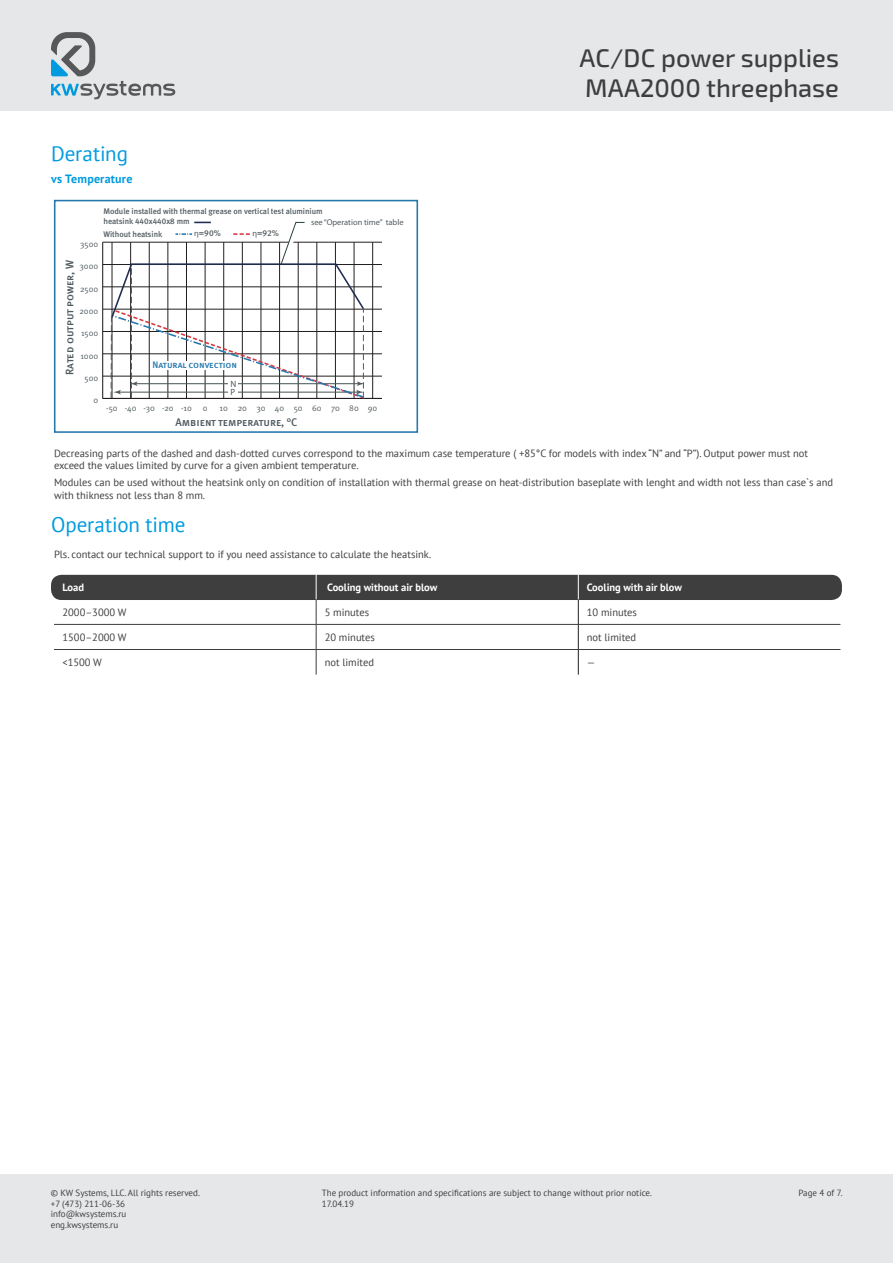
<style>
.page{position:relative;width:893px;height:1263px;background:#fff}
.page>*{position:absolute;margin:0;border:0;box-sizing:border-box;transform-origin:0 0}
.t1{font:500 25.5px/30.6px "Exo 2.0";color:#3e3e3f}
.подзаголовок{font:21px "PT Sans";letter-spacing:-.005em;color:#009bde}
.подзаголовок-2{font:700 12px "PT Sans";letter-spacing:.015em;color:#009bde}
.t2{font:11.1px "Meta Medium Caps LFC";color:#505b5f}
.текст{font:10.5px/12.6px "PT Sans";color:#3e3e3f}
.текст_таблиц_х-к{font:10.5px "PT Sans";color:#3e3e3f}
.t3{font:700 10.5px "PT Sans";color:#fff}
.t4{font:9.45px "Meta Medium Caps LFC";letter-spacing:-.01em;color:#2578ad}
.t5{font:9px/10.8px "PT Sans";color:#3e3e3f}
.t6{font:9px/8.6px "Myriad Pro";color:#505b5f}
.t7{font:8.4px "Meta Normal C";color:#505b5f}
.t8{font:8.4px "Myriad Pro";color:#505b5f}
.t9{font:8.4px "Meta Medium Caps LFC";color:#505b5f}
.t10{font:8.1px/9.8px "Meta Medium LFC";letter-spacing:-.005em;color:#505b5f}
.s1{font-family:"Myriad Pro"}
</style>
<div class="page">
<div style="left:0;top:1175px;width:893px;height:88px;background:#e6e7e9"></div>
<div style="left:0;top:0;width:893px;height:110px;background:#e6e7e9"></div>
<svg style="left:51px;top:32px;width:124px;height:67px"></svg>
<div style="left:54px;top:200px;width:364px;height:233px;border:2px solid #2578ad"></div>
<hr style="left:372px;top:242px;width:1px;height:156px;background:#231f20">
<hr style="left:102px;top:242px;width:1px;height:156px;background:#231f20">
<hr style="left:103px;top:398px;width:279px;height:1px;background:#231f20">
<hr style="left:103px;top:376px;width:279px;height:1px;background:#231f20">
<hr style="left:103px;top:353px;width:279px;height:1px;background:#231f20">
<hr style="left:103px;top:331px;width:279px;height:1px;background:#231f20">
<hr style="left:103px;top:309px;width:279px;height:1px;background:#231f20">
<hr style="left:103px;top:287px;width:279px;height:1px;background:#231f20">
<hr style="left:103px;top:264px;width:279px;height:1px;background:#231f20">
<hr style="left:103px;top:242px;width:279px;height:1px;background:#231f20">
<svg style="left:110px;top:222px;width:256px;height:177px"></svg>
<div style="left:51px;top:575px;width:791px;height:25px;background:#3e3e3f;border-radius:11px"></div>
<hr style="left:316px;top:624px;width:262px;height:1px;background:#3e3e3f">
<hr style="left:578px;top:624px;width:262px;height:1px;background:#3e3e3f">
<hr style="left:316px;top:649px;width:262px;height:1px;background:#3e3e3f">
<hr style="left:578px;top:649px;width:262px;height:1px;background:#3e3e3f">
<hr style="left:54px;top:624px;width:262px;height:1px;background:#3e3e3f">
<hr style="left:54px;top:649px;width:262px;height:1px;background:#3e3e3f">
<svg style="left:316px;top:575px;width:1px;height:100px"></svg>
<svg style="left:578px;top:575px;width:1px;height:100px"></svg>
<p class="подзаголовок" style="left:51px;top:140px;width:79px">Derating</p>
<p class="подзаголовок-2" style="left:51px;top:171px;width:83px">vs Temperature</p>
<p class="t10" style="left:104px;top:207px;width:220px">Module installed with thermal grease on vertical test aluminium heatsink 440х440х8 mm</p>
<p class="t10" style="left:104px;top:229px;width:60px">Without heatsink</p>
<p class="t8" style="left:311px;top:217px;width:94px">see “Operation time” table</p>
<p class="t9" style="left:194px;top:228px;width:28px"><span class="s1">η</span>=90%</p>
<p class="t9" style="left:252px;top:228px;width:28px"><span class="s1">η</span>=92%</p>
<p class="t7" style="left:80px;top:239px;width:20px">3500</p>
<p class="t2" style="left:63px;top:375px;width:116px;rotate:-90deg">Rated output power, W</p>
<p class="t7" style="left:80px;top:262px;width:20px">3000</p>
<p class="t7" style="left:80px;top:284px;width:20px">2500</p>
<p class="t7" style="left:79px;top:306px;width:20px">2000</p>
<p class="t7" style="left:81px;top:329px;width:19px">1500</p>
<p class="t7" style="left:80px;top:351px;width:19px">1000</p>
<p class="t7" style="left:85px;top:373px;width:15px">500</p>
<p class="t7" style="left:94px;top:396px;width:6px">0</p>
<p class="t4" style="left:152px;top:360px;width:86px">Natural convection</p>
<p class="t6" style="left:230px;top:379px;width:7px">N<br>P</p>
<p class="t7" style="left:106px;top:403px;width:87px">-50 -40 -30 -20 -10</p>
<p class="t7" style="left:203px;top:403px;width:6px">0</p>
<p class="t7" style="left:220px;top:403px;width:159px">10 20 30 40 50 60 70 80 90</p>
<p class="t2" style="left:175px;top:415px;width:124px">Ambient temperature, °С</p>
<h1 class="t1" style="left:579px;top:43px;width:261px">AC/DC power supplies<br>МАА2000 threephase</h1>
<p class="текст" style="left:54px;top:446px;width:756px">Decreasing parts of the dashed and dash-dotted curves correspond to the maximum case temperature ( +85°C for models with index “N” and “P”). Output power must not exceed the values limited by curve for a given ambient temperature.</p>
<p class="текст" style="left:54px;top:476px;width:781px">Modules can be used without the heatsink only on condition of installation with thermal grease on heat-distribution baseplate with lenght and width not less than case`s and with thikness not less than 8 mm.</p>
<p class="подзаголовок" style="left:51px;top:511px;width:136px">Operation time</p>
<p class="текст" style="left:54px;top:547px;width:379px">Pls. contact our technical support to if you need assistance to calculate the heatsink.</p>
<p class="t3" style="left:63px;top:580px;width:23px">Load</p>
<p class="t3" style="left:327px;top:580px;width:112px">Cooling without air blow</p>
<p class="t3" style="left:587px;top:580px;width:97px">Cooling with air blow</p>
<p class="текст_таблиц_х-к" style="left:63px;top:605px;width:66px">2000–3000 W</p>
<p class="текст_таблиц_х-к" style="left:325px;top:605px;width:46px">5 minutes</p>
<p class="текст_таблиц_х-к" style="left:587px;top:605px;width:52px">10 minutes</p>
<p class="текст_таблиц_х-к" style="left:63px;top:630px;width:66px">1500–2000 W</p>
<p class="текст_таблиц_х-к" style="left:325px;top:630px;width:52px">20 minutes</p>
<p class="текст_таблиц_х-к" style="left:587px;top:630px;width:51px">not limited</p>
<p class="текст_таблиц_х-к" style="left:63px;top:656px;width:41px">&lt;1500 W</p>
<p class="текст_таблиц_х-к" style="left:325px;top:656px;width:51px">not limited</p>
<p class="текст_таблиц_х-к" style="left:587px;top:656px;width:10px">—</p>
<p class="t5" style="left:51px;top:1187px;width:151px">© KW Systems, LLC. All rights reserved. +7 (473) 211-06-36 info@kwsystems.ru<br>eng.kwsystems.ru</p>
<p class="t5" style="left:322px;top:1187px;width:332px">The product information and specifications are subject to change without prior notice.<br>17.04.19</p>
<p class="t5" style="left:798px;top:1187px;width:46px">Page 4 of 7.</p>
</div>
